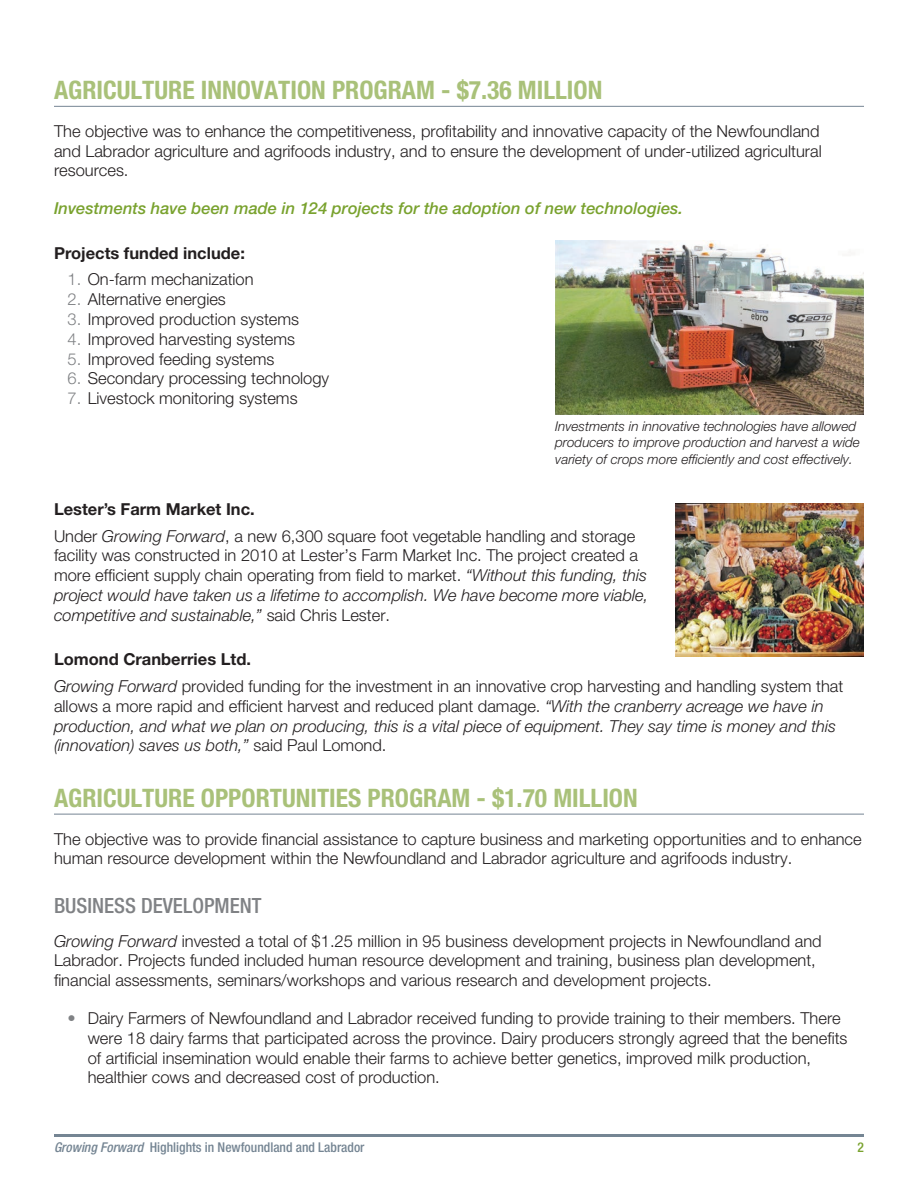
<style>
.page{position:relative;width:918px;height:1188px;background:#fff}
.page>*{position:absolute;margin:0;border:0;box-sizing:border-box;transform-origin:0 0}
.t1{font:700 condensed 25.5px "Helvetica Neue LT Std";color:#a9c179}
.t2{font:500 condensed 21px "Helvetica Neue LT Std";color:#808285}
.t3{font:300 16.5px/19.8px "Helvetica Neue LT Std";color:#231f20}
.t4{font:italic 300 16.5px/19.8px "Helvetica Neue LT Std";color:#231f20}
.t5{font:italic 500 16.5px "Helvetica Neue LT Std";color:#79a22e}
.t6{font:700 16.5px "Helvetica Neue LT Std";color:#231f20}
.t7{font:italic 300 13.5px/16.2px "Helvetica Neue LT Std";color:#231f20}
.t8{font:500 condensed 13.5px "Helvetica Neue LT Std";color:#758593}
.t9{font:500 condensed 13.5px "Helvetica Neue LT Std";color:#79a22e}
.s1{color:#808285}
.s2{font-weight:700}
.s3{font-style:italic}
.s4{font-style:normal}
</style>
<div class="page">
<hr style="left:54px;top:1134px;width:810px;height:2px;background:#758593">
<hr style="left:54px;top:814px;width:810px;height:1px;background:#758593">
<hr style="left:54px;top:106px;width:810px;height:1px;background:#758593">
<img style="left:555px;top:241px;width:309px;height:174px">
<img style="left:675px;top:503px;width:189px;height:154px">
<h1 class="t1" style="left:54px;top:75px;width:550px">AGRICULTURE INNOVATION PROGRAM - $7.36 MILLION</h1>
<p class="t3" style="left:54px;top:121px;width:769px">The objective was to enhance the competitiveness, profitability and innovative capacity of the Newfoundland and Labrador agriculture and agrifoods industry, and to ensure the development of under-utilized agricultural resources.</p>
<p class="t5" style="left:54px;top:199px;width:631px">Investments have been made in 124 projects for the adoption of new technologies.</p>
<p class="t6" style="left:54px;top:243px;width:192px">Projects funded include:</p>
<p class="t3" style="left:67px;top:269px;width:188px"><span class="s1">1.</span> On-farm mechanization</p>
<p class="t3" style="left:67px;top:289px;width:160px"><span class="s1">2.</span> Alternative energies</p>
<p class="t3" style="left:67px;top:309px;width:233px"><span class="s1">3.</span> Improved production systems</p>
<p class="t3" style="left:67px;top:329px;width:229px"><span class="s1">4.</span> Improved harvesting systems</p>
<p class="t3" style="left:67px;top:349px;width:208px"><span class="s1">5.</span> Improved feeding systems</p>
<p class="t3" style="left:67px;top:368px;width:263px"><span class="s1">6.</span> Secondary processing technology</p>
<p class="t3" style="left:67px;top:388px;width:232px"><span class="s1">7.</span> Livestock monitoring systems</p>
<p class="t7" style="left:555px;top:418px;width:306px">Investments in innovative technologies have allowed producers to improve production and harvest a wide variety of crops more efficiently and cost effectively.</p>
<p class="t3" style="left:54px;top:496px;width:583px;line-height:26.5px"><span class="s2">Lester’s Farm Market Inc.<br></span>Under <span class="s3">Growing Forward</span>, a new 6,300 square foot vegetable handling and storage</p>
<p class="t3" style="left:54px;top:545px;width:596px">facility was constructed in 2010 at Lester’s Farm Market Inc. The project created a more efficient supply chain operating from field to market. <span class="s3">“Without this funding, this project would have taken us a lifetime to accomplish. We have become more viable, competitive and sustainable,”</span> said Chris Lester.</p>
<p class="t3" style="left:54px;top:646px;width:791px;line-height:26.5px"><span class="s2">Lomond Cranberries Ltd.<br></span><span class="s3">Growing Forward</span> provided funding for the investment in an innovative crop harvesting and handling system that</p>
<p class="t4" style="left:54px;top:696px;width:784px"><span class="s4">allows a more rapid and efficient harvest and reduced plant damage.</span> “With the cranberry acreage we have in production, and what we plan on producing, this is a vital piece of equipment. They say time is money and this (innovation) saves us both,” <span class="s4">said Paul Lomond.</span></p>
<h1 class="t1" style="left:54px;top:782px;width:585px">AGRICULTURE OPPORTUNITIES PROGRAM - $1.70 MILLION</h1>
<p class="t3" style="left:54px;top:828px;width:809px">The objective was to provide financial assistance to capture business and marketing opportunities and to enhance human resource development within the Newfoundland and Labrador agriculture and agrifoods industry.</p>
<p class="t2" style="left:54px;top:893px;width:209px">Business Development</p>
<p class="t3" style="left:54px;top:930px;width:769px"><span class="s3">Growing Forward</span> invested a total of $1.25 million in 95 business development projects in Newfoundland and<br>Labrador. Projects funded included human resource development and training, business plan development, financial assessments, seminars/workshops and various research and development projects.</p>
<p class="t3" style="left:88px;top:1008px;width:761px;text-indent:-20px"><span class="s1">•</span> Dairy Farmers of Newfoundland and Labrador received funding to provide training to their members. There were 18 dairy farms that participated across the province. Dairy producers strongly agreed that the benefits of artificial insemination would enable their farms to achieve better genetics, improved milk production, healthier cows and decreased cost of production.</p>
<p class="t8" style="left:54px;top:1139px;width:312px"><span class="s3">Growing Forward</span> Highlights in Newfoundland and Labrador</p>
<p class="t9" style="left:858px;top:1139px;width:8px">2</p>
</div>
